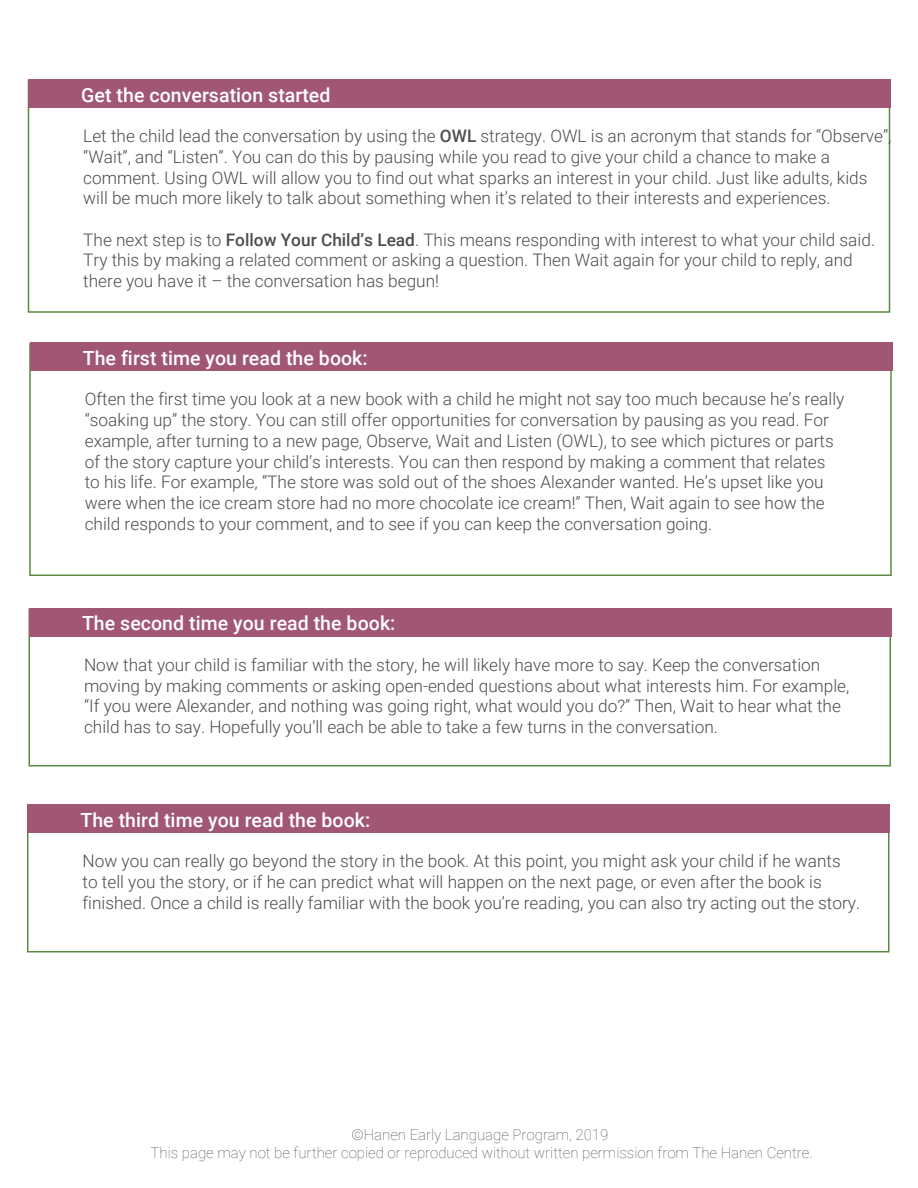
<style>
.page{position:relative;width:918px;height:1188px;background:#fff}
.page>*{position:absolute;margin:0;border:0;box-sizing:border-box;transform-origin:0 0}
.t1{font:500 19.5px "Roboto";letter-spacing:.005em;color:#fff}
.t2{font:300 17.25px/20.7px "Roboto";color:#4d4d4d}
.t3{font:100 15px/18px "Roboto";color:#4d4d4d;text-align:center}
.s1{font-weight:500}
</style>
<div class="page">
<div style="left:28px;top:79px;width:863px;height:29px;background:#a15774"></div>
<div style="left:30px;top:342px;width:862px;height:29px;background:#a15774"></div>
<div style="left:28px;top:609px;width:863px;height:157px;border:2px solid #588b3e"></div>
<div style="left:29px;top:608px;width:863px;height:28px;background:#a15774"></div>
<div style="left:27px;top:805px;width:863px;height:147px;border:2px solid #588b3e"></div>
<div style="left:28px;top:804px;width:862px;height:29px;background:#a15774"></div>
<p class="t1" style="left:81px;top:81px;width:251px">Get the conversation started</p>
<p class="t2" style="left:83px;top:125px;width:810px">Let the child lead the conversation by using the <span class="s1">OWL</span> strategy. OWL is an acronym that stands for “Observe”, “Wait”, and “Listen”. You can do this by pausing while you read to give your child a chance to make a comment. Using OWL will allow you to find out what sparks an interest in your child. Just like adults, kids will be much more likely to talk about something when it’s related to their interests and experiences.</p>
<p class="t2" style="left:83px;top:229px;width:793px">The next step is to <span class="s1">Follow Your Child’s Lead</span>. This means responding with interest to what your child said.<br>Try this by making a related comment or asking a question. Then Wait again for your child to reply, and there you have it – the conversation has begun!</p>
<p class="t1" style="left:83px;top:344px;width:286px">The first time you read the book:</p>
<p class="t2" style="left:85px;top:388px;width:761px">Often the first time you look at a new book with a child he might not say too much because he’s really “soaking up” the story. You can still offer opportunities for conversation by pausing as you read. For example, after turning to a new page, Observe, Wait and Listen (OWL), to see which pictures or parts of the story capture your child’s interests. You can then respond by making a comment that relates to his life. For example, “The store was sold out of the shoes Alexander wanted. He’s upset like you were when the ice cream store had no more chocolate ice cream!” Then, Wait again to see how the child responds to your comment, and to see if you can keep the conversation going.</p>
<p class="t1" style="left:82px;top:610px;width:315px">The second time you read the book:</p>
<p class="t2" style="left:84px;top:654px;width:767px">Now that your child is familiar with the story, he will likely have more to say. Keep the conversation moving by making comments or asking open-ended questions about what interests him. For example, “If you were Alexander, and nothing was going right, what would you do?” Then, Wait to hear what the child has to say. Hopefully you’ll each be able to take a few turns in the conversation.</p>
<p class="t1" style="left:81px;top:806px;width:291px">The third time you read the book:</p>
<p class="t2" style="left:83px;top:850px;width:779px">Now you can really go beyond the story in the book. At this point, you might ask your child if he wants to tell you the story, or if he can predict what will happen on the next page, or even after the book is finished. Once a child is really familiar with the book you’re reading, you can also try acting out the story.</p>
<p class="t3" style="left:151px;top:1125px;width:663px">©Hanen Early Language Program, 2019<br>This page may not be further copied or reproduced without written permission from The Hanen Centre.</p>
</div>
